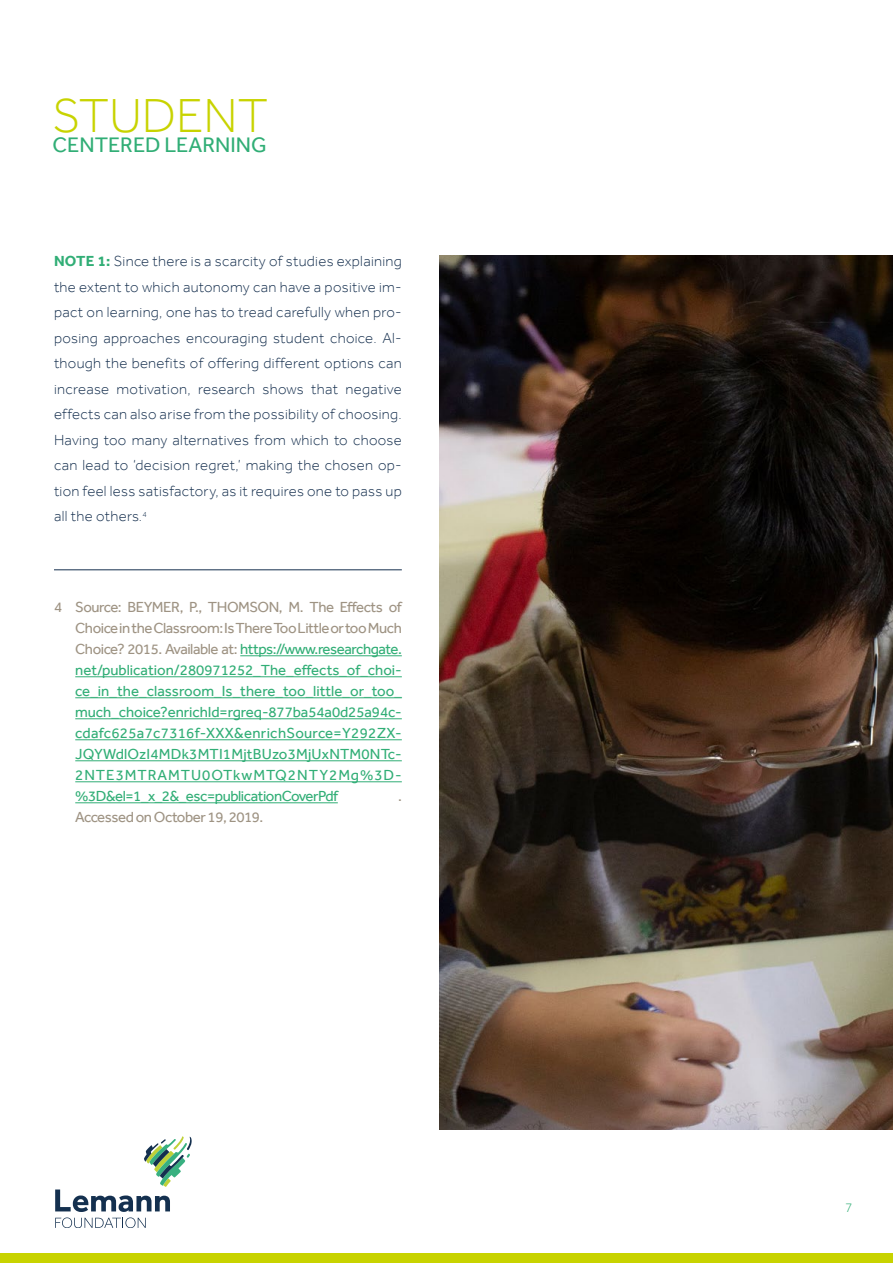
<style>
.page{position:relative;width:893px;height:1263px;background:#fff}
.page>*{position:absolute;margin:0;border:0;box-sizing:border-box;transform-origin:0 0}
.t1{font:300 49.05px "Effra";color:#c8d300}
.t2{font:21.6px "Effra";color:#31ae76}
.t3{font:300 15px/25.5px "Effra";letter-spacing:.02em;color:#152f4e;text-align:justify}
.t4{font:15px/21px "Effra";letter-spacing:-.03em;color:#31ae76;text-align:justify}
.t5{font:15px "Effra";letter-spacing:-.03em;color:#9e9383}
.t6{font:300 13.5px "Effra";color:#31ae76}
.s1{font-weight:700;color:#31ae76}
.s2{color:#9e9383}
</style>
<div class="page">
<div style="left:0;top:1253px;width:893px;height:10px;background:#c8d300"></div>
<svg style="left:55px;top:1136px;width:136px;height:92px"></svg>
<hr style="left:54px;top:569px;width:348px;height:1px;background:#152f4e">
<hr style="left:240px;top:655px;width:162px;height:1px;background:#31ae76">
<hr style="left:75px;top:676px;width:327px;height:1px;background:#31ae76">
<hr style="left:75px;top:697px;width:327px;height:1px;background:#31ae76">
<hr style="left:75px;top:718px;width:327px;height:1px;background:#31ae76">
<hr style="left:75px;top:739px;width:327px;height:1px;background:#31ae76">
<hr style="left:75px;top:760px;width:327px;height:1px;background:#31ae76">
<hr style="left:75px;top:781px;width:327px;height:1px;background:#31ae76">
<hr style="left:75px;top:802px;width:263px;height:1px;background:#31ae76">
<img style="left:440px;top:255px;width:453px;height:874px">
<h1 class="t1" style="left:53px;top:86px;width:217px">STUDENT</h1>
<h2 class="t2" style="left:53px;top:132px;width:216px">CENTERED LEARNING</h2>
<p class="t3" style="left:54px;top:248px;width:349px"><span class="s1">NOTE 1:</span> Since there is a scarcity of studies explaining the extent to which autonomy can have a positive im&shy;pact on learning, one has to tread carefully when pro&shy;posing approaches encouraging student choice. Al&shy;though the benefits of offering different options can increase motivation, research shows that negative effects can also arise from the possibility of choosing.<br>Having too many alternatives from which to choose can lead to ‘decision regret,’ making the chosen op&shy;tion feel less satisfactory, as it requires one to pass up all the others.<sup>4</sup></p>
<p class="t4" style="left:75px;top:597px;width:328px;text-indent:-21px"><span class="s2">4 Source: BEYMER, P., THOMSON, M. The Effects of Choice in the Classroom: Is There Too Little or too Much Choice? 2015. Available at:</span> https://www.researchgate. net/publication/280971252_The_effects_of_choi&shy;ce_in_the_classroom_Is_there_too_little_or_too_ much_choice?enrichId=rgreq-877ba54a0d25a94c&shy;cdafc625a7c7316f-XXX&amp;enrichSource=Y292ZX-JQYWdlOzI4MDk3MTI1MjtBUzo3MjUxNTM0NTc-2NTE3MTRAMTU0OTkwMTQ2NTY2Mg%3D-%3D&amp;el=1_x_2&amp;_esc=publicationCoverPdf</p>
<p class="t5" style="left:398px;top:787px;width:5px">.</p>
<p class="t5" style="left:75px;top:808px;width:190px">Accessed on October 19, 2019.</p>
<p class="t6" style="left:845px;top:1199px;width:9px">7</p>
</div>
